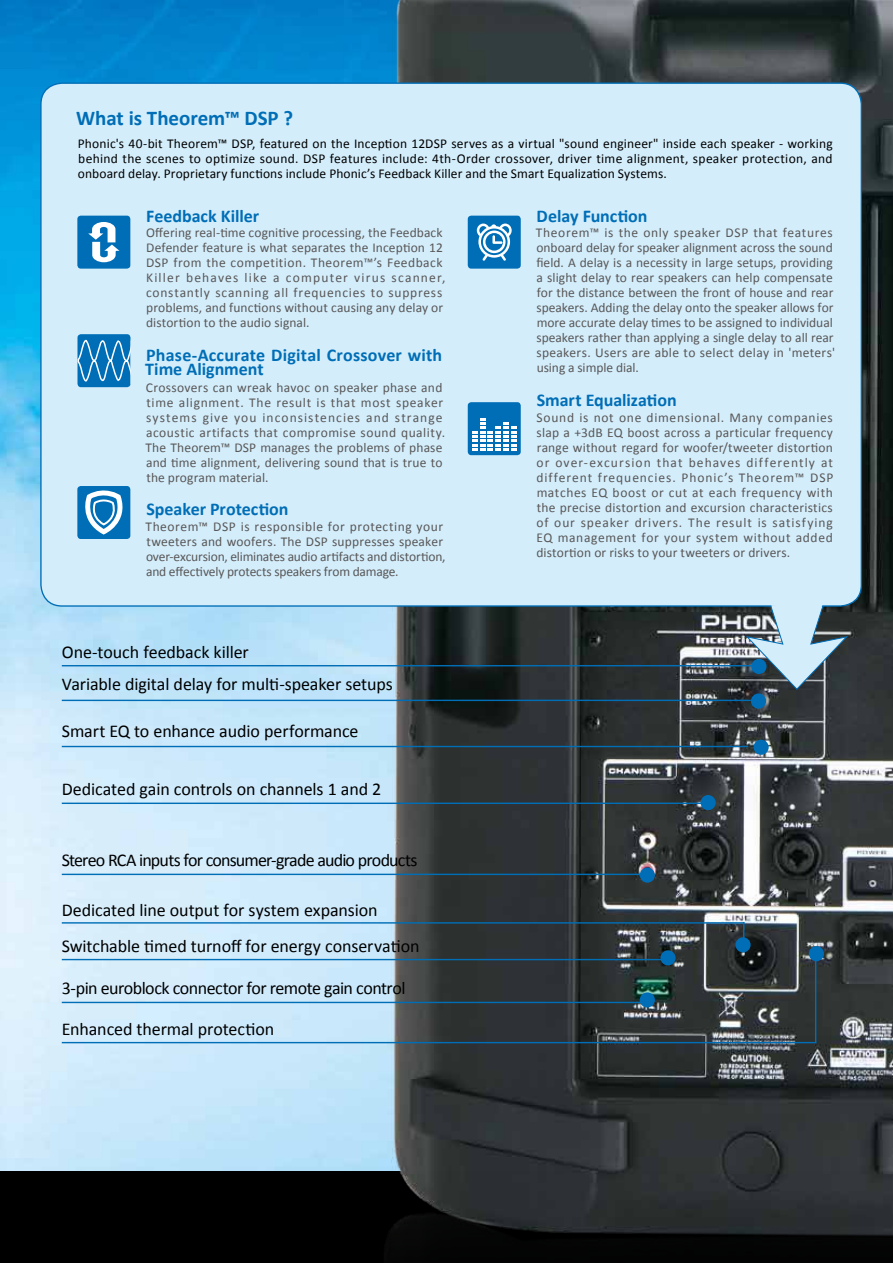
<style>
.page{position:relative;width:893px;height:1263px;background:#fff}
.page>*{position:absolute;margin:0;border:0;box-sizing:border-box;transform-origin:0 0}
.t1{font:700 21px "Calibri";color:#006eb6}
.t2{font:18px "Calibri";letter-spacing:-.01em;color:#000}
.t3{font:700 18px/13.5px "Calibri";color:#006eb6}
.t4{font:18px "Calibri";letter-spacing:-.045em;color:#000}
.t5{font:18px "Calibri";letter-spacing:-.03em;color:#000}
.t6{font:13.5px/15px "Calibri";letter-spacing:.01em;color:#595757}
.t7{font:13.5px/15px "Calibri";letter-spacing:.005em;color:#000;text-align:justify}
.t8{font:13.5px/15px "Calibri";letter-spacing:.03em;color:#595757}
</style>
<div class="page">
<img style="left:0;top:0;width:367px;height:1172px">
<div style="left:0;top:1172px;width:893px;height:91px;background:#000"></div>
<img style="left:367px;top:0;width:526px;height:1243px">
<svg style="left:743px;top:923px;width:1px;height:14px"></svg>
<hr style="left:815px;top:955px;width:1px;height:87px;background:#006eb6">
<div style="left:753px;top:740px;width:16px;height:15px;background:#006eb6;border-radius:50%"></div>
<div style="left:751px;top:693px;width:15px;height:16px;background:#006eb6;border-radius:50%"></div>
<div style="left:700px;top:795px;width:16px;height:15px;background:#006eb6;border-radius:50%"></div>
<div style="left:640px;top:867px;width:15px;height:16px;background:#006eb6;border-radius:50%"></div>
<div style="left:809px;top:946px;width:15px;height:15px;background:#006eb6;border-radius:50%"></div>
<div style="left:735px;top:937px;width:16px;height:15px;background:#006eb6;border-radius:50%"></div>
<div style="left:660px;top:950px;width:16px;height:15px;background:#006eb6;border-radius:50%"></div>
<div style="left:640px;top:992px;width:15px;height:15px;background:#006eb6;border-radius:50%"></div>
<div style="left:41px;top:83px;width:820px;height:523px;background:#d3edfb;border-radius:21px"></div>
<div style="left:468px;top:216px;width:53px;height:53px;background:#006eb6;border-radius:3px"></div>
<svg style="left:477px;top:224px;width:35px;height:37px"></svg>
<div style="left:468px;top:402px;width:53px;height:53px;background:#006eb6;border-radius:3px"></div>
<svg style="left:472px;top:418px;width:44px;height:33px"></svg>
<div style="left:77px;top:216px;width:53px;height:53px;background:#006eb6;border-radius:3px"></div>
<svg style="left:88px;top:222px;width:31px;height:40px"></svg>
<div style="left:77px;top:486px;width:53px;height:53px;background:#006eb6;border-radius:3px"></div>
<svg style="left:85px;top:490px;width:38px;height:45px"></svg>
<div style="left:78px;top:334px;width:52px;height:53px;background:#006eb6;border-radius:3px"></div>
<svg style="left:77px;top:337px;width:54px;height:51px"></svg>
<hr style="left:62px;top:746px;width:686px;height:1px;background:#006eb6">
<hr style="left:62px;top:700px;width:689px;height:1px;background:#006eb6">
<hr style="left:62px;top:665px;width:693px;height:1px;background:#006eb6">
<hr style="left:62px;top:802px;width:646px;height:2px;background:#006eb6">
<hr style="left:62px;top:874px;width:585px;height:1px;background:#006eb6">
<hr style="left:62px;top:959px;width:607px;height:1px;background:#006eb6">
<hr style="left:62px;top:1042px;width:754px;height:1px;background:#006eb6">
<hr style="left:62px;top:922px;width:682px;height:1px;background:#006eb6">
<hr style="left:62px;top:1002px;width:585px;height:1px;background:#006eb6">
<svg style="left:744px;top:603px;width:105px;height:88px;background:#7e929d"></svg>
<h1 class="t1" style="left:76px;top:105px;width:218px">What is Theorem™ DSP ?</h1>
<p class="t7" style="left:78px;top:136px;width:756px">Phonic's 40-bit Theorem™ DSP, featured on the Inception 12DSP serves as a virtual "sound engineer" inside each speaker - working behind the scenes to optimize sound. DSP features include: 4th-Order crossover, driver time alignment, speaker protection, and onboard delay. Proprietary functions include Phonic’s Feedback Killer and the Smart Equalization Systems.</p>
<h2 class="t3" style="left:146px;top:208px;width:114px">Feedback Killer</h2>
<p class="t6" style="left:146px;top:225px;width:301px">Offering real-time cognitive processing, the Feedback Defender feature is what separates the Inception 12<br>DSP from the competition. Theorem™’s Feedback Killer behaves like a computer virus scanner, constantly scanning all frequencies to suppress problems, and functions without causing any delay or distortion to the audio signal.</p>
<h2 class="t3" style="left:145px;top:347px;width:299px">Phase-Accurate Digital Crossover with<br>Time Alignment</h2>
<p class="t8" style="left:145px;top:379px;width:301px">Crossovers can wreak havoc on speaker phase and time alignment. The result is that most speaker systems give you inconsistencies and strange acoustic artifacts that compromise sound quality.<br>The Theorem™ DSP manages the problems of phase and time alignment, delivering sound that is true to the program material.</p>
<h2 class="t3" style="left:146px;top:502px;width:144px">Speaker Protection</h2>
<p class="t6" style="left:145px;top:518px;width:302px">Theorem™ DSP is responsible for protecting your tweeters and woofers. The DSP suppresses speaker over-excursion, eliminates audio artifacts and distortion, and effectively protects speakers from damage.</p>
<h2 class="t2" style="left:62px;top:641px;width:189px">One-touch feedback killer</h2>
<h2 class="t2" style="left:62px;top:673px;width:333px">Variable digital delay for multi-speaker setups</h2>
<h2 class="t2" style="left:62px;top:720px;width:298px">Smart EQ to enhance audio performance</h2>
<h2 class="t2" style="left:62px;top:777px;width:321px">Dedicated gain controls on channels 1 and 2</h2>
<h2 class="t4" style="left:62px;top:849px;width:357px">Stereo RCA inputs for consumer-grade audio products</h2>
<h2 class="t2" style="left:62px;top:898px;width:317px">Dedicated line output for system expansion</h2>
<h2 class="t2" style="left:62px;top:935px;width:359px">Switchable timed turnoff for energy conservation</h2>
<h2 class="t5" style="left:62px;top:977px;width:345px">3-pin euroblock connector for remote gain control</h2>
<h2 class="t2" style="left:62px;top:1018px;width:214px">Enhanced thermal protection</h2>
<h2 class="t3" style="left:537px;top:208px;width:112px">Delay Function</h2>
<p class="t6" style="left:536px;top:225px;width:301px">Theorem™ is the only speaker DSP that features onboard delay for speaker alignment across the sound field. A delay is a necessity in large setups, providing a slight delay to rear speakers can help compensate for the distance between the front of house and rear speakers. Adding the delay onto the speaker allows for more accurate delay times to be assigned to individual speakers rather than applying a single delay to all rear speakers. Users are able to select delay in 'meters' using a simple dial.</p>
<h2 class="t3" style="left:537px;top:392px;width:142px">Smart Equalization</h2>
<p class="t6" style="left:536px;top:409px;width:299px;text-align:justify">Sound is not one dimensional. Many companies slap a +3dB EQ boost across a particular frequency range without regard for woofer/tweeter distortion or over-excursion that behaves differently at different frequencies. Phonic’s Theorem™ DSP matches EQ boost or cut at each frequency with the precise distortion and excursion characteristics of our speaker drivers. The result is satisfying EQ management for your system without added distortion or risks to your tweeters or drivers.</p>
</div>
